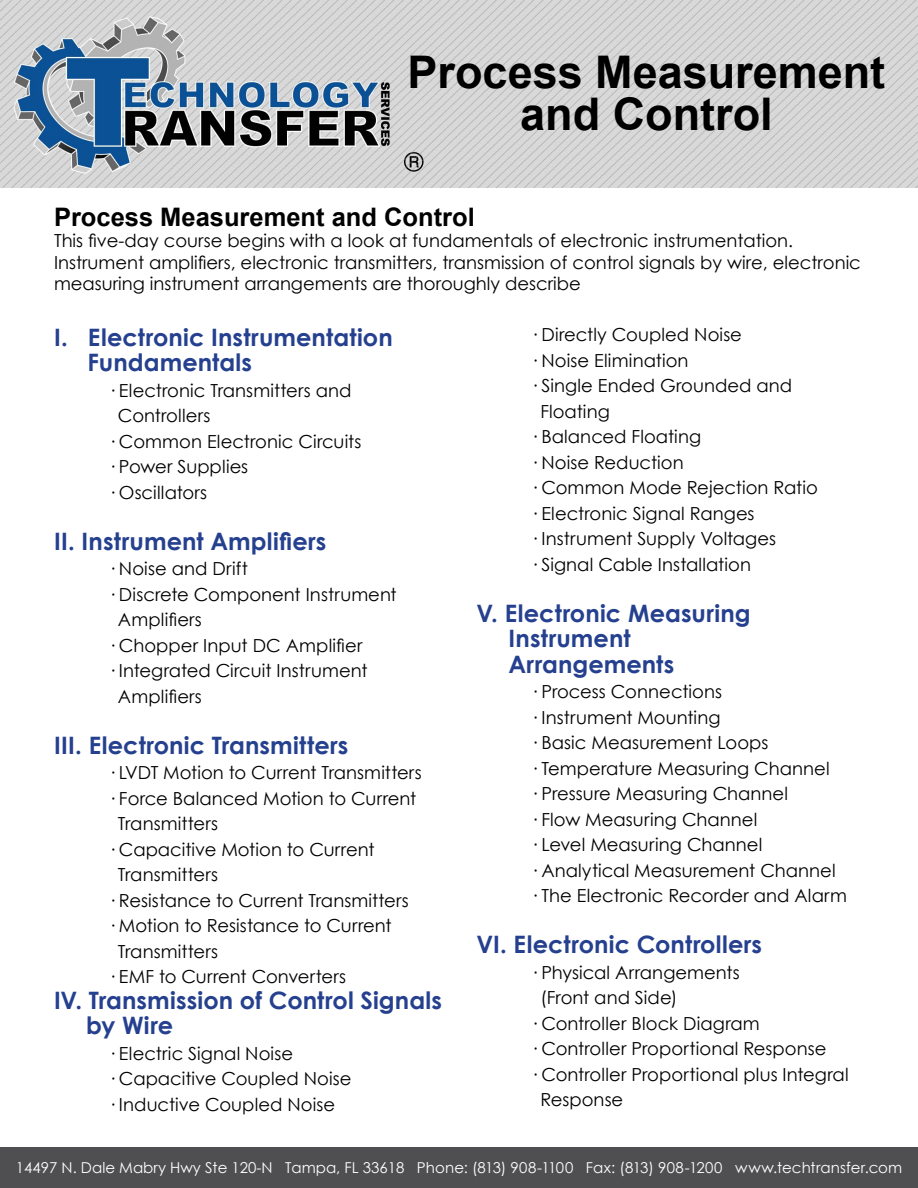
<style>
.page{position:relative;width:918px;height:1188px;background:#fff}
.page>*{position:absolute;margin:0;border:0;box-sizing:border-box;transform-origin:0 0}
.t1{font:700 45px/42px "Arial";color:#000;text-align:center}
.t2{font:700 25.5px "Arial";color:#000}
.t3{font:700 24px/25.5px "Century Gothic";letter-spacing:.005em;color:#25408f}
.t4{font:18px/25.5px "Century Gothic";color:#000}
.t5{font:15px "Century Gothic";color:#fff}
</style>
<div class="page">
<img style="left:0;top:0;width:918px;height:188px">
<div style="left:0;top:1147px;width:918px;height:41px;background:#4f4f51"></div>
<h1 class="t1" style="left:408px;top:52px;width:479px">Process Measurement and Control</h1>
<h2 class="t2" style="left:54px;top:200px;width:422px">Process Measurement and Control</h2>
<p class="t4" style="left:54px;top:230px;width:808px;line-height:21.6px">This five-day course begins with a look at fundamentals of electronic instrumentation.<br>Instrument amplifiers, electronic transmitters, transmission of control signals by wire, electronic measuring instrument arrangements are thoroughly describe</p>
<h3 class="t3" style="left:88px;top:323px;width:307px;text-indent:-34px">I. Electronic Instrumentation<br>Fundamentals</h3>
<p class="t4" style="left:108px;top:377px;width:245px">· Electronic Transmitters and</p>
<p class="t4" style="left:118px;top:403px;width:94px">Controllers</p>
<p class="t4" style="left:108px;top:428px;width:255px">· Common Electronic Circuits</p>
<p class="t4" style="left:108px;top:454px;width:142px">· Power Supplies</p>
<p class="t4" style="left:108px;top:479px;width:101px">· Oscillators</p>
<h3 class="t3" style="left:54px;top:527px;width:274px">II. Instrument Amplifiers</h3>
<p class="t4" style="left:108px;top:556px;width:141px">· Noise and Drift</p>
<p class="t4" style="left:108px;top:581px;width:290px">· Discrete Component Instrument</p>
<p class="t4" style="left:118px;top:607px;width:86px">Amplifiers</p>
<p class="t4" style="left:108px;top:632px;width:256px">· Chopper Input DC Amplifier</p>
<p class="t4" style="left:108px;top:658px;width:261px">· Integrated Circuit Instrument</p>
<p class="t4" style="left:118px;top:683px;width:86px">Amplifiers</p>
<h3 class="t3" style="left:54px;top:731px;width:296px">III. Electronic Transmitters</h3>
<p class="t4" style="left:108px;top:760px;width:315px">· LVDT Motion to Current Transmitters</p>
<p class="t4" style="left:108px;top:785px;width:310px">· Force Balanced Motion to Current</p>
<p class="t4" style="left:118px;top:811px;width:102px">Transmitters</p>
<p class="t4" style="left:108px;top:836px;width:268px">· Capacitive Motion to Current</p>
<p class="t4" style="left:118px;top:862px;width:102px">Transmitters</p>
<p class="t4" style="left:108px;top:887px;width:302px">· Resistance to Current Transmitters</p>
<p class="t4" style="left:108px;top:913px;width:285px">· Motion to Resistance to Current</p>
<p class="t4" style="left:118px;top:938px;width:102px">Transmitters</p>
<p class="t4" style="left:108px;top:964px;width:240px">· EMF to Current Converters</p>
<h3 class="t3" style="left:86px;top:986px;width:357px;text-indent:-32px">IV. Transmission of Control Signals by Wire</h3>
<p class="t4" style="left:108px;top:1040px;width:245px">· Electric Signal Noise<br>· Capacitive Coupled Noise · Inductive Coupled Noise</p>
<p class="t4" style="left:530px;top:322px;width:213px">· Directly Coupled Noise</p>
<p class="t4" style="left:530px;top:347px;width:160px">· Noise Elimination</p>
<p class="t4" style="left:530px;top:373px;width:263px">· Single Ended Grounded and</p>
<p class="t4" style="left:540px;top:398px;width:71px">Floating</p>
<p class="t4" style="left:530px;top:424px;width:172px">· Balanced Floating</p>
<p class="t4" style="left:530px;top:449px;width:155px">· Noise Reduction</p>
<p class="t4" style="left:530px;top:475px;width:289px">· Common Mode Rejection Ratio</p>
<p class="t4" style="left:530px;top:500px;width:226px">· Electronic Signal Ranges</p>
<p class="t4" style="left:530px;top:526px;width:247px">· Instrument Supply Voltages</p>
<p class="t4" style="left:530px;top:551px;width:222px">· Signal Cable Installation</p>
<h3 class="t3" style="left:509px;top:599px;width:244px;text-indent:-32px">V. Electronic Measuring<br>Instrument<br>Arrangements</h3>
<p class="t4" style="left:530px;top:679px;width:318px">· Process Connections<br>· Instrument Mounting<br>· Basic Measurement Loops<br>· Temperature Measuring Channel<br>· Pressure Measuring Channel<br>· Flow Measuring Channel<br>· Level Measuring Channel<br>· Analytical Measurement Channel<br>· The Electronic Recorder and Alarm</p>
<h3 class="t3" style="left:476px;top:931px;width:287px">VI. Electronic Controllers</h3>
<p class="t4" style="left:530px;top:959px;width:211px">· Physical Arrangements</p>
<p class="t4" style="left:540px;top:985px;width:139px">(Front and Side)</p>
<p class="t4" style="left:530px;top:1010px;width:231px">· Controller Block Diagram</p>
<p class="t4" style="left:530px;top:1036px;width:298px">· Controller Proportional Response</p>
<p class="t4" style="left:530px;top:1061px;width:320px">· Controller Proportional plus Integral</p>
<p class="t4" style="left:540px;top:1087px;width:84px">Response</p>
<p class="t5" style="left:16px;top:1157px;width:390px">14497 N. Dale Mabry Hwy Ste 120-N Tampa, FL 33618</p>
<p class="t5" style="left:417px;top:1157px;width:487px">Phone: (813) 908-1100 Fax: (813) 908-1200 www.techtransfer.com</p>
</div>
